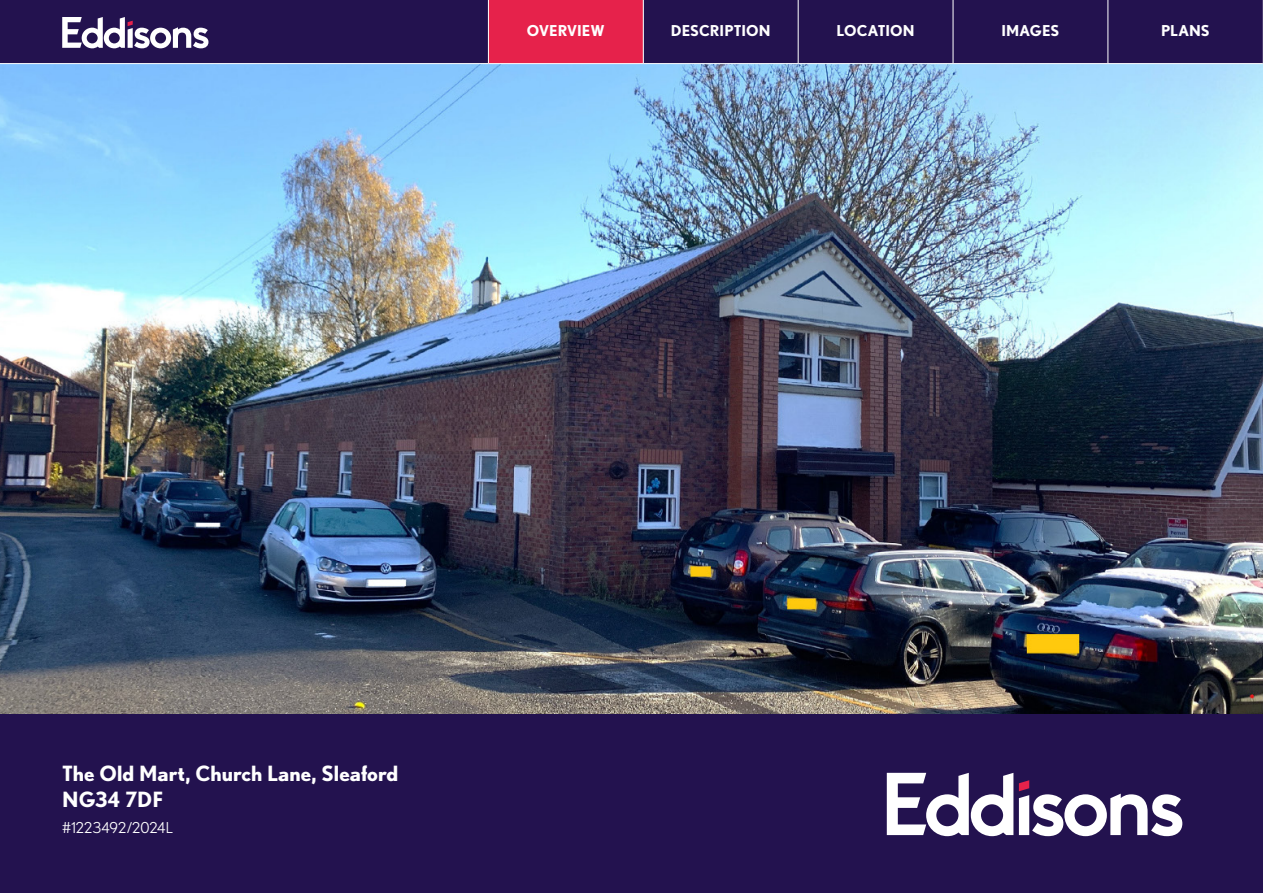
<style>
.page{position:relative;width:1263px;height:893px;background:#fff}
.page>*{position:absolute;margin:0;border:0;box-sizing:border-box;transform-origin:0 0}
.t1{font:700 21px/25.2px "Nobel";color:#fff}
.t2{font:700 15px "Nobel";letter-spacing:.005em;color:#fff}
.t3{font:15px "Nobel";letter-spacing:.005em;color:#fff}
</style>
<div class="page">
<img style="left:0;top:64px;width:1263px;height:650px">
<div style="left:0;top:714px;width:1263px;height:179px;background:#23124f"></div>
<svg style="left:887px;top:773px;width:126px;height:63px"></svg>
<svg style="left:1019px;top:780px;width:163px;height:56px"></svg>
<div style="left:0;top:0;width:962px;height:63px;background:#23124f"></div>
<hr style="left:798px;top:0;width:1px;height:63px;background:#fff">
<hr style="left:953px;top:0;width:1px;height:63px;background:#fff">
<div style="left:488px;top:0;width:156px;height:64px;background:#e6224b"></div>
<div style="left:644px;top:0;width:156px;height:58px;background:#23124f"></div>
<div style="left:800px;top:1px;width:156px;height:63px;background:#23124f"></div>
<div style="left:962px;top:0;width:141px;height:64px;background:#23124f"></div>
<div style="left:1080px;top:0;width:183px;height:64px;background:#23124f"></div>
<svg style="left:62px;top:17px;width:146px;height:31px"></svg>
<p class="t2" style="left:527px;top:21px;width:79px">Overview</p>
<p class="t2" style="left:671px;top:21px;width:101px">DESCRI PTION</p>
<p class="t2" style="left:837px;top:21px;width:66px">Locat ion</p>
<p class="t2" style="left:1001px;top:21px;width:59px">IMAGES</p>
<p class="t2" style="left:1161px;top:21px;width:50px">PLANS</p>
<h1 class="t1" style="left:62px;top:761px;width:338px">The Old Mart, Church Lane, Sleaford<br>NG34 7DF</h1>
<p class="t3" style="left:62px;top:819px;width:112px">#1223492/2024L</p>
</div>
